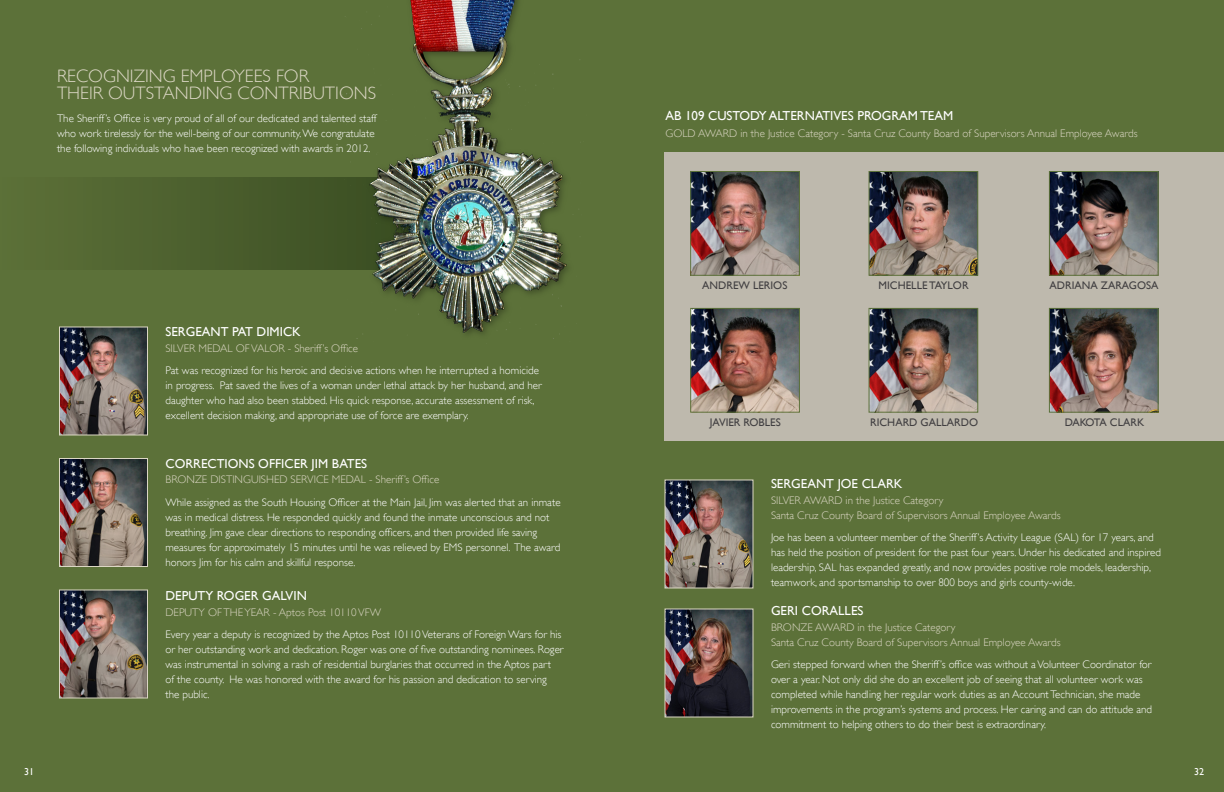
<style>
.page{position:relative;width:1224px;height:792px;background:#5c7139}
.page>*{position:absolute;margin:0;border:0;box-sizing:border-box;transform-origin:0 0}
.Main_Body_Copy{font:300 18px/17px "Gill Sans";color:#dcd7c5}
.Subheader_1{font:13px "Gill Sans";color:#fff}
.Main_Body_Copy-2{font:300 11px/15px "Gill Sans";color:#fff}
.Main_Body_Copy-3{font:300 11px/15px "Gill Sans";color:#dcd7c5}
.Subheader_1-2{font:11px "Gill Sans";color:#413f41}
.t1{font:10px "Gill Sans";color:#fff}
</style>
<div class="page">
<div style="left:665px;top:152px;width:559px;height:288px;background:#beb9ad"></div>
<svg style="left:0;top:177px;width:340px;height:92px;background:#4e612f"></svg>
<img style="left:692px;top:173px;width:106px;height:101px">
<div style="left:690px;top:171px;width:110px;height:105px;border:1px solid #5c7139"></div>
<img style="left:871px;top:173px;width:105px;height:101px">
<div style="left:869px;top:171px;width:109px;height:105px;border:1px solid #5c7139"></div>
<img style="left:1051px;top:173px;width:106px;height:101px">
<div style="left:1049px;top:171px;width:110px;height:105px;border:1px solid #5c7139"></div>
<img style="left:692px;top:310px;width:106px;height:101px">
<div style="left:690px;top:308px;width:110px;height:105px;border:1px solid #5c7139"></div>
<img style="left:871px;top:310px;width:105px;height:101px">
<div style="left:869px;top:308px;width:109px;height:105px;border:1px solid #5c7139"></div>
<img style="left:1051px;top:310px;width:106px;height:101px">
<div style="left:1049px;top:308px;width:110px;height:105px;border:1px solid #5c7139"></div>
<img style="left:340px;top:0;width:247px;height:344px">
<img style="left:666px;top:482px;width:85px;height:104px">
<img style="left:666px;top:610px;width:85px;height:106px">
<img style="left:61px;top:592px;width:85px;height:104px">
<div style="left:59px;top:590px;width:89px;height:108px;border:1px solid #dcd7c5"></div>
<img style="left:61px;top:328px;width:85px;height:106px">
<div style="left:59px;top:326px;width:89px;height:110px;border:1px solid #dcd7c5"></div>
<img style="left:61px;top:460px;width:85px;height:105px">
<div style="left:59px;top:458px;width:89px;height:109px;border:1px solid #dcd7c5"></div>
<p class="Main_Body_Copy" style="left:57px;top:68px;width:321px">RECOGNIZING EMPLOYEES FOR<br>THEIR OUTSTANDING CONTRIBUTIONS</p>
<p class="Main_Body_Copy-2" style="left:57px;top:110px;width:321px">The Sheriff’s Office is very proud of all of our dedicated and talented staff who work tirelessly for the well-being of our community. We congratulate the following individuals who have been recognized with awards in 2012.</p>
<p class="Subheader_1" style="left:166px;top:324px;width:137px">SERGEANT PAT DIMICK</p>
<p class="Main_Body_Copy-3" style="left:166px;top:341px;width:194px">SILVER MEDAL OF VALOR - Sheriff’s Office</p>
<p class="Main_Body_Copy-2" style="left:166px;top:363px;width:378px">Pat was recognized for his heroic and decisive actions when he interrupted a homicide in progress. Pat saved the lives of a woman under lethal attack by her husband, and her daughter who had also been stabbed. His quick response, accurate assessment of risk, excellent decision making, and appropriate use of force are exemplary.</p>
<p class="Subheader_1" style="left:166px;top:456px;width:203px">CORRECTIONS OFFICER JIM BATES</p>
<p class="Main_Body_Copy-3" style="left:166px;top:472px;width:275px">BRONZE DISTINGUISHED SERVICE MEDAL - Sheriff’s Office</p>
<p class="Main_Body_Copy-2" style="left:166px;top:494px;width:397px">While assigned as the South Housing Officer at the Main Jail, Jim was alerted that an inmate was in medical distress. He responded quickly and found the inmate unconscious and not breathing. Jim gave clear directions to responding officers, and then provided life saving measures for approximately 15 minutes until he was relieved by EMS personnel. The award honors Jim for his calm and skillful response.</p>
<p class="Subheader_1" style="left:166px;top:588px;width:143px">DEPUTY ROGER GALVIN</p>
<p class="Main_Body_Copy-3" style="left:166px;top:605px;width:217px">DEPUTY OF THE YEAR - Aptos Post 10110 VFW</p>
<p class="Main_Body_Copy-2" style="left:166px;top:627px;width:400px">Every year a deputy is recognized by the Aptos Post 10110 Veterans of Foreign Wars for his or her outstanding work and dedication. Roger was one of five outstanding nominees. Roger was instrumental in solving a rash of residential burglaries that occurred in the Aptos part<br>of the county. He was honored with the award for his passion and dedication to serving the public.</p>
<p class="Subheader_1" style="left:666px;top:108px;width:289px">AB 109 CUSTODY ALTERNATIVES PROGRAM TEAM</p>
<p class="Main_Body_Copy-3" style="left:666px;top:126px;width:474px">GOLD AWARD in the Justice Category - Santa Cruz County Board of Supervisors Annual Employee Awards</p>
<p class="Subheader_1-2" style="left:702px;top:279px;width:87px">ANDREW LERIOS</p>
<p class="Subheader_1-2" style="left:879px;top:279px;width:92px">MICHELLE TAYLOR</p>
<p class="Subheader_1-2" style="left:1050px;top:279px;width:110px">ADRIANA ZARAGOSA</p>
<p class="Subheader_1-2" style="left:710px;top:416px;width:72px">JAVIER ROBLES</p>
<p class="Subheader_1-2" style="left:870px;top:416px;width:110px">RICHARD GALLARDO</p>
<p class="Subheader_1-2" style="left:1065px;top:416px;width:81px">DAKOTA CLARK</p>
<p class="Subheader_1" style="left:771px;top:476px;width:133px">SERGEANT JOE CLARK</p>
<p class="Main_Body_Copy-3" style="left:771px;top:493px;width:291px">SILVER AWARD in the Justice Category<br>Santa Cruz County Board of Supervisors Annual Employee Awards</p>
<p class="Main_Body_Copy-2" style="left:771px;top:530px;width:391px">Joe has been a volunteer member of the Sheriff’s Activity League (SAL) for 17 years, and has held the position of president for the past four years. Under his dedicated and inspired leadership, SAL has expanded greatly, and now provides positive role models, leadership, teamwork, and sportsmanship to over 800 boys and girls county-wide.</p>
<p class="Subheader_1" style="left:771px;top:603px;width:94px">GERI CORALLES</p>
<p class="Main_Body_Copy-3" style="left:771px;top:620px;width:291px">BRONZE AWARD in the Justice Category<br>Santa Cruz County Board of Supervisors Annual Employee Awards</p>
<p class="Main_Body_Copy-2" style="left:771px;top:657px;width:383px">Geri stepped forward when the Sheriff’s office was without a Volunteer Coordinator for over a year. Not only did she do an excellent job of seeing that all volunteer work was completed while handling her regular work duties as an Account Technician, she made improvements in the program’s systems and process. Her caring and can do attitude and commitment to helping others to do their best is extraordinary.</p>
<p class="t1" style="left:24px;top:766px;width:11px">31</p>
<p class="t1" style="left:1194px;top:766px;width:11px">32</p>
</div>
